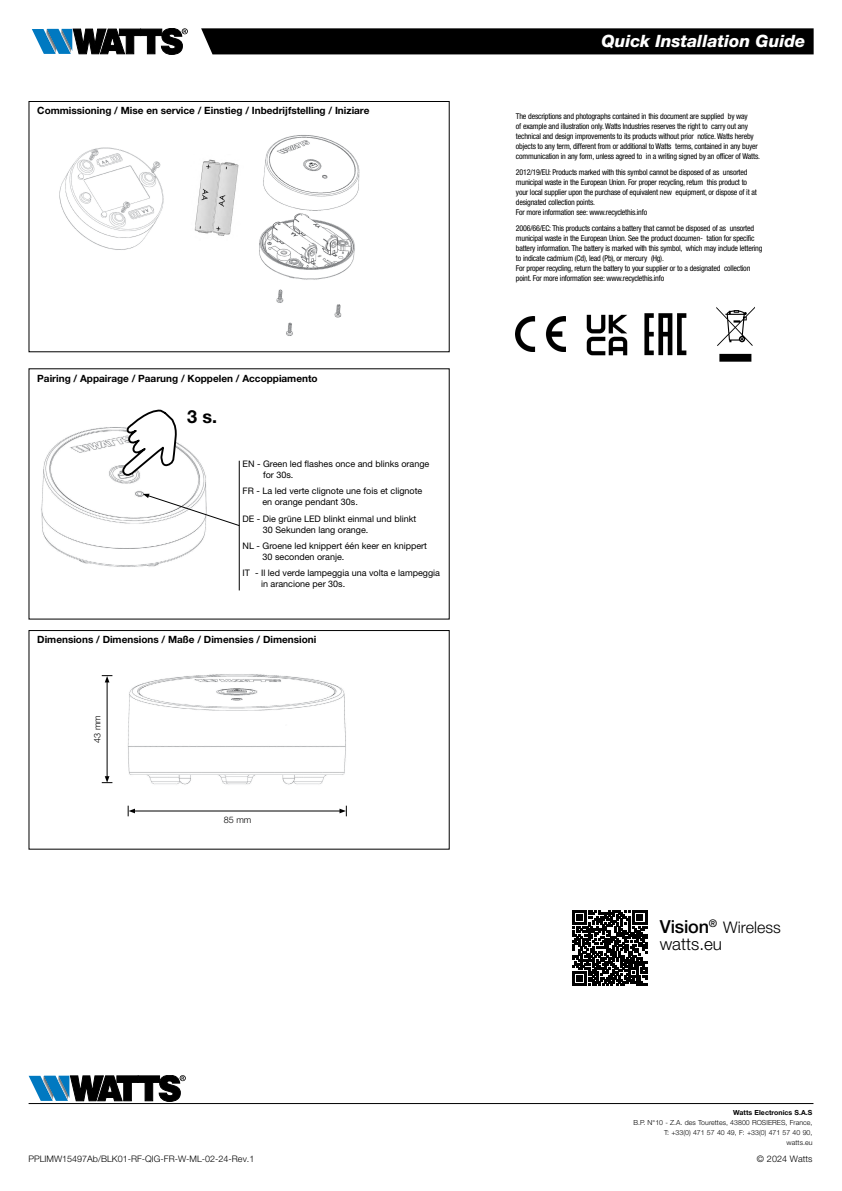
<style>
.page{position:relative;width:842px;height:1191px;background:#fff}
.page>*{position:absolute;margin:0;border:0;box-sizing:border-box;transform-origin:0 0}
.t1{font:700 18.1px "Helvetica Neue LT Std";color:#000}
.t2{font:italic 800 17px "Helvetica Neue LT Std";color:#fff}
.t3{font:300 17px "Helvetica Neue LT Std";color:#000}
.t4{font:300 16px "Helvetica Neue LT Std";color:#000}
.t5{font:700 10px "Helvetica Neue LT Std";color:#000}
.t6{font:9px/10.8px "Helvetica Neue LT Std";color:#000}
.t7{font:300 9px "Helvetica Neue LT Std";color:#000}
.t8{font:condensed 8px/10px "Helvetica Neue LT Std";letter-spacing:-.025em;color:#000}
.t9{font:300 7px/10px "Helvetica Neue LT Std";letter-spacing:.005em;color:#000;text-align:right}
.t10{font:700 7px "Helvetica Neue LT Std";letter-spacing:.005em;color:#000}
.s1{font-weight:500;font-size:18px}
</style>
<div class="page">
<hr style="left:29px;top:1103px;width:784px;height:1px;background:#000">
<img style="left:516px;top:316px;width:49px;height:36px">
<svg style="left:644px;top:313px;width:42px;height:42px"></svg>
<svg style="left:716px;top:307px;width:39px;height:55px"></svg>
<div style="left:201px;top:28px;width:613px;height:26px;background:#000"></div>
<svg style="left:32px;top:28px;width:156px;height:27px"></svg>
<svg style="left:29px;top:1075px;width:157px;height:26px"></svg>
<div style="left:29px;top:101px;width:420px;height:251px;border:1px solid #000"></div>
<img style="left:194px;top:159px;width:45px;height:77px">
<img style="left:60px;top:147px;width:104px;height:103px">
<img style="left:259px;top:135px;width:101px;height:201px">
<img style="left:41px;top:427px;width:166px;height:140px">
<img style="left:586px;top:314px;width:42px;height:42px">
<svg style="left:118px;top:409px;width:59px;height:68px"></svg>
<hr style="left:239px;top:461px;width:1px;height:129px;background:#000">
<svg style="left:143px;top:494px;width:97px;height:32px"></svg>
<img style="left:128px;top:674px;width:218px;height:111px">
<div style="left:29px;top:630px;width:420px;height:219px;border:1px solid #000"></div>
<hr style="left:133px;top:810px;width:208px;height:1px;background:#000">
<svg style="left:128px;top:805px;width:7px;height:11px"></svg>
<svg style="left:339px;top:805px;width:8px;height:11px"></svg>
<hr style="left:107px;top:681px;width:1px;height:96px;background:#000">
<svg style="left:102px;top:675px;width:10px;height:7px"></svg>
<svg style="left:102px;top:776px;width:10px;height:7px"></svg>
<svg style="left:572px;top:910px;width:75px;height:75px"></svg>
<p class="t5" style="left:37px;top:105px;width:334px">Commissioning / Mise en service / Einstieg / Inbedrijfstelling / Iniziare</p>
<p class="t5" style="left:37px;top:372px;width:282px">Pairing / Appairage / Paarung / Koppelen / Accoppiamento</p>
<h1 class="t1" style="left:187px;top:405px;width:31px">3 s.</h1>
<p class="t6" style="left:263px;top:458px;width:168px;text-indent:-21px">EN - Green led flashes once and blinks orange for 30s.</p>
<p class="t6" style="left:262px;top:486px;width:162px;text-indent:-20px">FR - La led verte clignote une fois et clignote en orange pendant 30s.</p>
<p class="t6" style="left:263px;top:513px;width:155px;text-indent:-20px">DE - Die grüne LED blinkt einmal und blinkt<br>30 Sekunden lang orange.</p>
<p class="t6" style="left:263px;top:540px;width:166px;text-indent:-20px">NL - Groene led knippert één keer en knippert<br>30 seconden oranje.</p>
<p class="t6" style="left:261px;top:567px;width:181px;text-indent:-19px">IT - Il led verde lampeggia una volta e lampeggia in arancione per 30s.</p>
<p class="t5" style="left:37px;top:633px;width:280px">Dimensions / Dimensions / Maße / Dimensies / Dimensioni</p>
<p class="t7" style="left:92px;top:743px;width:29px;rotate:-90deg">43 mm</p>
<p class="t7" style="left:224px;top:814px;width:29px">85 mm</p>
<p class="t7" style="left:28px;top:1153px;width:228px">PPLIMW15497Ab/BLK01-RF-QIG-FR-W-ML-02-24-Rev.1</p>
<h2 class="t2" style="left:602px;top:31px;width:206px">Quick Installation Guide</h2>
<p class="t8" style="left:516px;top:111px;width:246px">The descriptions and photographs contained in this document are supplied by way<br>of example and illustration only. Watts Industries reserves the right to carry out any technical and design improvements to its products without prior notice. Watts hereby objects to any term, different from or additional to Watts terms, contained in any buyer communication in any form, unless agreed to in a writing signed by an officer of Watts.</p>
<p class="t8" style="left:516px;top:167px;width:242px">2012/19/EU: Products marked with this symbol cannot be disposed of as unsorted municipal waste in the European Union. For proper recycling, return this product to your local supplier upon the purchase of equivalent new equipment, or dispose of it at designated collection points.<br>For more information see: www.recyclethis.info</p>
<p class="t8" style="left:516px;top:223px;width:248px">2006/66/EC: This products contains a battery that cannot be disposed of as unsorted municipal waste in the European Union. See the product documen- tation for specific battery information. The battery is marked with this symbol, which may include lettering to indicate cadmium (Cd), lead (Pb), or mercury (Hg).<br>For proper recycling, return the battery to your supplier or to a designated collection point. For more information see: www.recyclethis.info</p>
<h3 class="t4" style="left:660px;top:918px;width:123px"><span class="s1">Vision</span><sup>®</sup> Wireless</h3>
<h2 class="t3" style="left:660px;top:933px;width:64px">watts.eu</h2>
<p class="t10" style="left:733px;top:1108px;width:81px">Watts Electronics S.A.S</p>
<p class="t9" style="left:633px;top:1117px;width:181px">B.P. N°10 - Z.A. des Tourettes, 43800 ROSIERES, France,<br>T: +33(0) 471 57 40 49, F: +33(0) 471 57 40 90,<br>watts.eu</p>
<p class="t7" style="left:757px;top:1153px;width:57px">© 2024 Watts</p>
</div>
